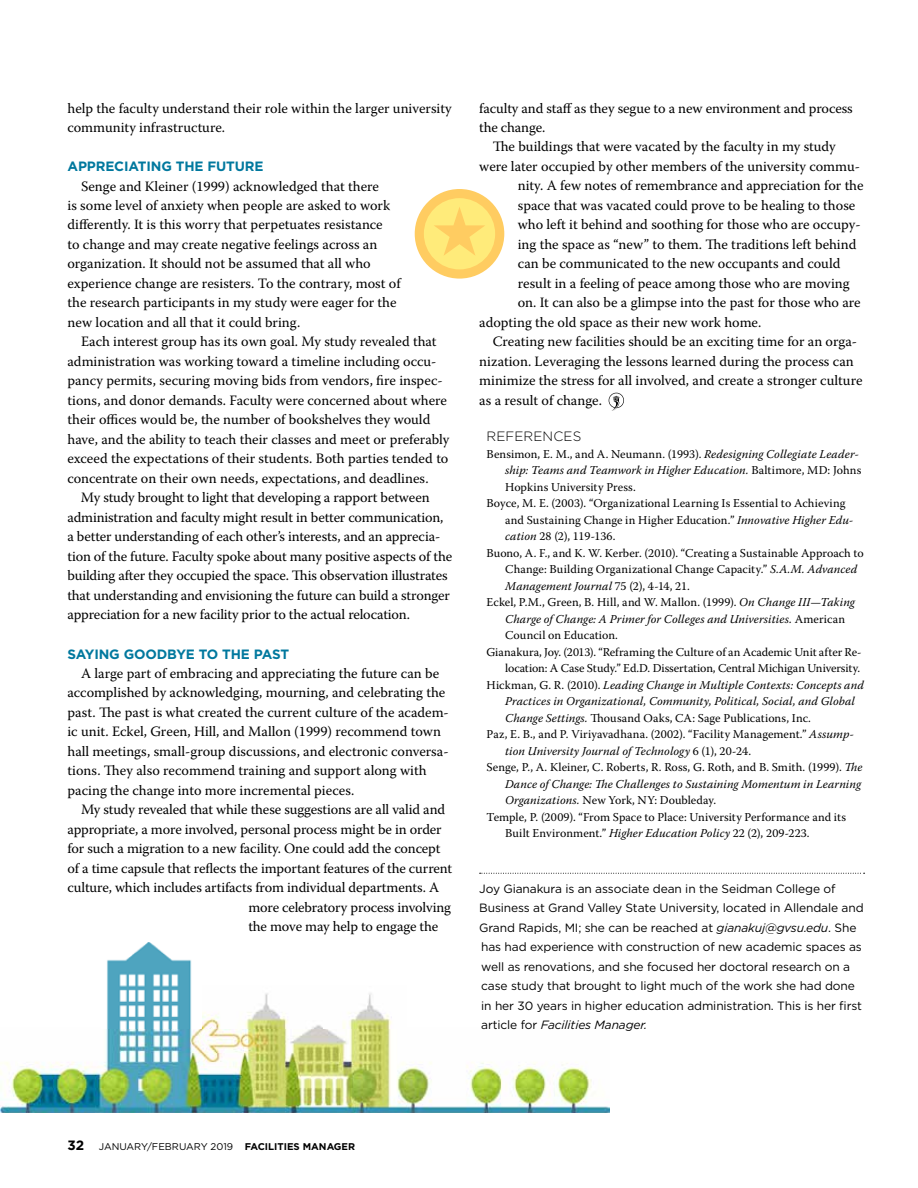
<style>
.page{position:relative;width:918px;height:1188px;background:#fff}
.page>*{position:absolute;margin:0;border:0;box-sizing:border-box;transform-origin:0 0}
.t1{font:14.25px/19.5px "Warnock Pro";color:#000}
.t2{font:700 13.5px "Gotham";letter-spacing:-.01em;color:#00789e}
.t3{font:300 13.5px "Gotham";letter-spacing:.005em;color:#000}
.t4{font:700 13.5px "Gotham";color:#000}
.t5{font:12px "Warnock Pro";letter-spacing:.005em;color:#000}
.t6{font:12px/19.5px "Gotham";letter-spacing:-.01em;color:#000}
.t7{font:italic 12px "Warnock Pro";letter-spacing:.005em;color:#000}
.t8{font:9.75px "Gotham";color:#000}
.s1{font-style:italic}
.s2{font-style:normal}
.s3{font-weight:700}
</style>
<div class="page">
<img style="left:0;top:1029px;width:609px;height:84px">
<img style="left:107px;top:943px;width:96px;height:86px">
<img style="left:203px;top:993px;width:189px;height:36px">
<svg style="left:480px;top:873px;width:385px;height:1px"></svg>
<svg style="left:609px;top:393px;width:15px;height:18px"></svg>
<div style="left:415px;top:189px;width:89px;height:90px;background:#ffcc61;border-radius:50%"></div>
<div style="left:424px;top:198px;width:71px;height:71px;background:#ffeb7a;border-radius:50%"></div>
<svg style="left:434px;top:207px;width:51px;height:48px"></svg>
<p class="t1" style="left:68px;top:98px;width:386px">help the faculty understand their role within the larger university community infrastructure.</p>
<p class="t2" style="left:68px;top:158px;width:197px">APPRECIATING THE FUTURE</p>
<p class="t1" style="left:68px;top:176px;width:335px;text-indent:13px">Senge and Kleiner (1999) acknowledged that there<br>is some level of anxiety when people are asked to work differently. It is this worry that perpetuates resistance<br>to change and may create negative feelings across an organization. It should not be assumed that all who experience change are resisters. To the contrary, most of the research participants in my study were eager for the new location and all that it could bring.</p>
<p class="t1" style="left:68px;top:332px;width:384px;text-indent:13px">Each interest group has its own goal. My study revealed that administration was working toward a timeline including occu&shy;pancy permits, securing moving bids from vendors, fire inspec&shy;tions, and donor demands. Faculty were concerned about where their offices would be, the number of bookshelves they would have, and the ability to teach their classes and meet or preferably exceed the expectations of their students. Both parties tended to concentrate on their own needs, expectations, and deadlines.</p>
<p class="t1" style="left:68px;top:488px;width:386px;text-indent:13px">My study brought to light that developing a rapport between administration and faculty might result in better communication, a better understanding of each other’s interests, and an apprecia&shy;tion of the future. Faculty spoke about many positive aspects of the building after they occupied the space. This observation illustrates that understanding and envisioning the future can build a stronger appreciation for a new facility prior to the actual relocation.</p>
<p class="t2" style="left:68px;top:646px;width:223px">SAYING GOODBYE TO THE PAST</p>
<p class="t1" style="left:68px;top:663px;width:383px;text-indent:13px">A large part of embracing and appreciating the future can be accomplished by acknowledging, mourning, and celebrating the past. The past is what created the current culture of the academ&shy;ic unit. Eckel, Green, Hill, and Mallon (1999) recommend town hall meetings, small-group discussions, and electronic conversa&shy;tions. They also recommend training and support along with pacing the change into more incremental pieces.</p>
<p class="t1" style="left:81px;top:800px;width:366px">My study revealed that while these suggestions are all valid and</p>
<p class="t1" style="left:68px;top:819px;width:376px">appropriate, a more involved, personal process might be in order</p>
<p class="t1" style="left:68px;top:839px;width:375px">for such a migration to a new facility. One could add the concept</p>
<p class="t1" style="left:68px;top:858px;width:386px">of a time capsule that reflects the important features of the current</p>
<p class="t1" style="left:68px;top:878px;width:373px">culture, which includes artifacts from individual departments. A</p>
<p class="t1" style="left:248px;top:897px;width:204px">more celebratory process involving</p>
<p class="t1" style="left:248px;top:917px;width:191px">the move may help to engage the</p>
<p class="t1" style="left:479px;top:98px;width:375px">faculty and staff as they segue to a new environment and process the change.</p>
<p class="t1" style="left:493px;top:137px;width:345px">The buildings that were vacated by the faculty in my study</p>
<p class="t1" style="left:479px;top:156px;width:382px">were later occupied by other members of the university commu-</p>
<p class="t1" style="left:518px;top:176px;width:347px">nity. A few notes of remembrance and appreciation for the</p>
<p class="t1" style="left:518px;top:195px;width:339px">space that was vacated could prove to be healing to those</p>
<p class="t1" style="left:518px;top:215px;width:344px">who left it behind and soothing for those who are occupy-</p>
<p class="t1" style="left:518px;top:234px;width:340px">ing the space as “new” to them. The traditions left behind</p>
<p class="t1" style="left:518px;top:254px;width:324px">can be communicated to the new occupants and could</p>
<p class="t1" style="left:518px;top:273px;width:333px">result in a feeling of peace among those who are moving</p>
<p class="t1" style="left:518px;top:293px;width:344px">on. It can also be a glimpse into the past for those who are</p>
<p class="t1" style="left:479px;top:312px;width:284px">adopting the old space as their new work home.</p>
<p class="t1" style="left:493px;top:332px;width:366px">Creating new facilities should be an exciting time for an orga-</p>
<p class="t1" style="left:479px;top:351px;width:376px">nization. Leveraging the lessons learned during the process can</p>
<p class="t1" style="left:479px;top:371px;width:385px">minimize the stress for all involved, and create a stronger culture</p>
<p class="t1" style="left:479px;top:390px;width:124px">as a result of change.</p>
<p class="t3" style="left:487px;top:428px;width:96px">REFERENCES</p>
<p class="t5" style="left:487px;top:446px;width:374px">Bensimon, E. M., and A. Neumann. (1993). <span class="s1">Redesigning Collegiate Leader-</span></p>
<p class="t7" style="left:505px;top:463px;width:358px">ship: Teams and Teamwork in Higher Education. <span class="s2">Baltimore, MD: Johns</span></p>
<p class="t5" style="left:505px;top:479px;width:132px">Hopkins University Press.</p>
<p class="t5" style="left:487px;top:496px;width:361px">Boyce, M. E. (2003). “Organizational Learning Is Essential to Achieving</p>
<p class="t5" style="left:505px;top:512px;width:350px">and Sustaining Change in Higher Education.” <span class="s1">Innovative Higher Edu-</span></p>
<p class="t5" style="left:505px;top:529px;width:112px"><span class="s1">cation</span> 28 (2), 119-136.</p>
<p class="t5" style="left:487px;top:545px;width:379px">Buono, A. F., and K. W. Kerber. (2010). “Creating a Sustainable Approach to</p>
<p class="t5" style="left:505px;top:562px;width:354px">Change: Building Organizational Change Capacity.” <span class="s1">S.A.M. Advanced</span></p>
<p class="t7" style="left:505px;top:578px;width:186px">Management Journal <span class="s2">75 (2), 4-14, 21.</span></p>
<p class="t5" style="left:487px;top:595px;width:370px">Eckel, P.M., Green, B. Hill, and W. Mallon. (1999). <span class="s1">On Change III—Taking</span></p>
<p class="t7" style="left:505px;top:611px;width:341px">Charge of Change: A Primer for Colleges and Universities. <span class="s2">American</span></p>
<p class="t5" style="left:505px;top:628px;width:114px">Council on Education.</p>
<p class="t5" style="left:487px;top:644px;width:376px">Gianakura, Joy. (2013). “Reframing the Culture of an Academic Unit after Re-</p>
<p class="t5" style="left:505px;top:661px;width:357px">location: A Case Study.” Ed.D. Dissertation, Central Michigan University.</p>
<p class="t7" style="left:487px;top:677px;width:379px"><span class="s2">Hickman, G. R. (2010).</span> Leading Change in Multiple Contexts: Concepts and</p>
<p class="t7" style="left:505px;top:694px;width:351px">Practices in Organizational, Community, Political, Social, and Global</p>
<p class="t5" style="left:505px;top:710px;width:307px"><span class="s1">Change Settings.</span> Thousand Oaks, CA: Sage Publications, Inc.</p>
<p class="t5" style="left:487px;top:727px;width:369px">Paz, E. B., and P. Viriyavadhana. (2002). “Facility Management.” <span class="s1">Assump-</span></p>
<p class="t7" style="left:505px;top:743px;width:248px">tion University Journal of Technology <span class="s2">6 (1), 20-24.</span></p>
<p class="t5" style="left:487px;top:760px;width:377px">Senge, P., A. Kleiner, C. Roberts, R. Ross, G. Roth, and B. Smith. (1999). <span class="s1">The</span></p>
<p class="t7" style="left:505px;top:776px;width:357px">Dance of Change: The Challenges to Sustaining Momentum in Learning</p>
<p class="t5" style="left:505px;top:793px;width:212px"><span class="s1">Organizations.</span> New York, NY: Doubleday.</p>
<p class="t5" style="left:487px;top:809px;width:361px">Temple, P. (2009). “From Space to Place: University Performance and its</p>
<p class="t5" style="left:505px;top:826px;width:306px">Built Environment.” <span class="s1">Higher Education Policy</span> 22 (2), 209-223.</p>
<p class="t6" style="left:479px;top:878px;width:386px">Joy Gianakura is an associate dean in the Seidman College of Business at Grand Valley State University, located in Allendale and Grand Rapids, MI; she can be reached at <span class="s1">gianakuj@gvsu.edu</span>. She has had experience with construction of new academic spaces as well as renovations, and she focused her doctoral research on a case study that brought to light much of the work she had done in her 30 years in higher education administration. This is her first article for <span class="s1">Facilities Manager.</span></p>
<p class="t4" style="left:68px;top:1137px;width:18px">32</p>
<p class="t8" style="left:99px;top:1140px;width:258px">JANUARY/FEBRUARY 2019 <span class="s3">FACILITIES MANAGER</span></p>
</div>
